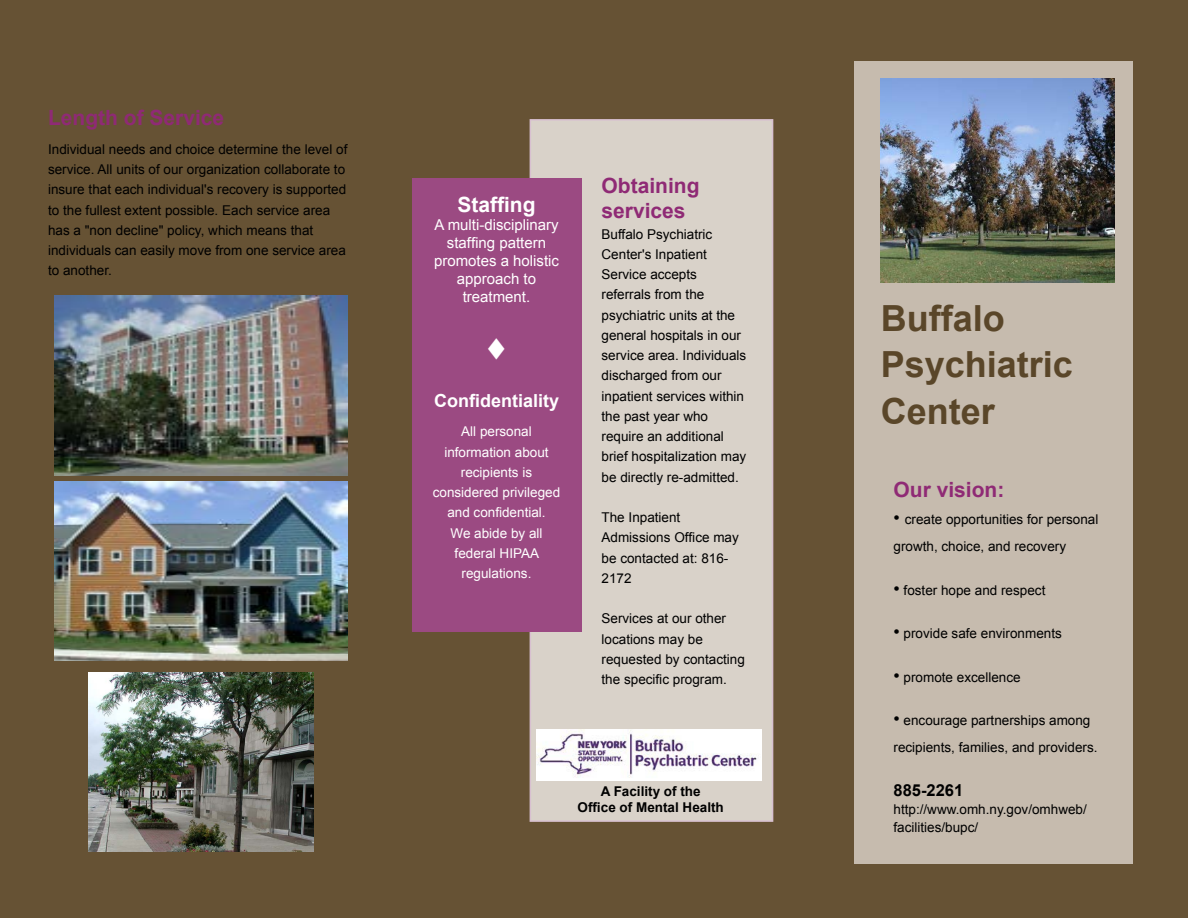
<style>
.page{position:relative;width:1188px;height:918px;background:#665234}
.page>*{position:absolute;margin:0;border:0;box-sizing:border-box;transform-origin:0 0}
.t1{font:700 36px/46.5px "Arial";color:#5a4629}
.t2{font:700 21px/25.2px "Arial";color:#8f2a75}
.t3{font:700 21px "Arial";color:#fff}
.t4{font:700 18px "Arial";color:#fff}
.t5{font:700 16.5px "Arial";color:#000}
.t6{font:15px/18px "Arial";color:#fff;text-align:center}
.t7{font:13.5px/20.2px "Arial";color:#000}
.t8{font:13.5px/20.2px "Arial";color:#fff;text-align:center}
.t9{font:700 13.5px/16.2px "Arial";color:#000;text-align:center}
.s1{font-size:18px}
</style>
<div class="page">
<div style="left:855px;top:61px;width:278px;height:803px;background:#c6bbae"></div>
<img style="left:88px;top:673px;width:225px;height:179px">
<div style="left:530px;top:119px;width:243px;height:703px;background:#d9d2c9;border:2px solid #d8c0d0"></div>
<div style="left:412px;top:179px;width:169px;height:453px;background:#9b4a82"></div>
<img style="left:54px;top:296px;width:294px;height:180px">
<img style="left:54px;top:482px;width:293px;height:178px">
<img style="left:881px;top:79px;width:233px;height:204px">
<img style="left:537px;top:729px;width:224px;height:51px">
<h2 class="t2" style="left:48px;top:105px;width:178px">Length of Service</h2>
<p class="t7" style="left:48px;top:139px;width:301px">Individual needs and choice determine the level of service. All units of our organization collaborate to insure that each individual's recovery is supported to the fullest extent possible. Each service area has a "non decline" policy, which means that individuals can easily move from one service area to another.</p>
<h2 class="t3" style="left:457px;top:191px;width:80px">Staffing</h2>
<p class="t6" style="left:434px;top:216px;width:127px">A multi-disciplinary staffing pattern promotes a holistic approach to treatment.</p>
<h3 class="t4" style="left:434px;top:389px;width:127px">Confidentiality</h3>
<p class="t8" style="left:433px;top:422px;width:129px">All personal information about recipients is considered privileged and confidential.<br>We abide by all federal HIPAA regulations.</p>
<h2 class="t2" style="left:602px;top:174px;width:100px">Obtaining services</h2>
<p class="t7" style="left:602px;top:224px;width:146px">Buffalo Psychiatric<br>Center's Inpatient<br>Service accepts referrals from the psychiatric units at the general hospitals in our service area. Individuals discharged from our inpatient services within the past year who require an additional brief hospitalization may be directly re-admitted.</p>
<p class="t7" style="left:602px;top:507px;width:139px">The Inpatient<br>Admissions Office may be contacted at: 816-<br>2172</p>
<p class="t7" style="left:602px;top:609px;width:145px">Services at our other locations may be requested by contacting the specific program.</p>
<p class="t9" style="left:578px;top:784px;width:148px">A Facility of the<br>Office of Mental Health</p>
<h1 class="t1" style="left:881px;top:296px;width:194px">Buffalo<br>Psychiatric<br>Center</h1>
<h2 class="t2" style="left:894px;top:478px;width:112px">Our vision:</h2>
<p class="t7" style="left:894px;top:506px;width:206px;line-height:27px"><span class="s1">•</span> create opportunities for personal growth, choice, and recovery</p>
<p class="t7" style="left:894px;top:580px;width:153px"><span class="s1">•</span> foster hope and respect</p>
<p class="t7" style="left:894px;top:623px;width:170px"><span class="s1">•</span> provide safe environments</p>
<p class="t7" style="left:894px;top:667px;width:129px"><span class="s1">•</span> promote excellence</p>
<p class="t7" style="left:894px;top:707px;width:206px;line-height:27px"><span class="s1">•</span> encourage partnerships among recipients, families, and providers.</p>
<p class="t5" style="left:894px;top:779px;width:71px">885-2261</p>
<p class="t7" style="left:894px;top:800px;width:195px;line-height:18px">http://www.omh.ny.gov/omhweb/ facilities/bupc/</p>
</div>
